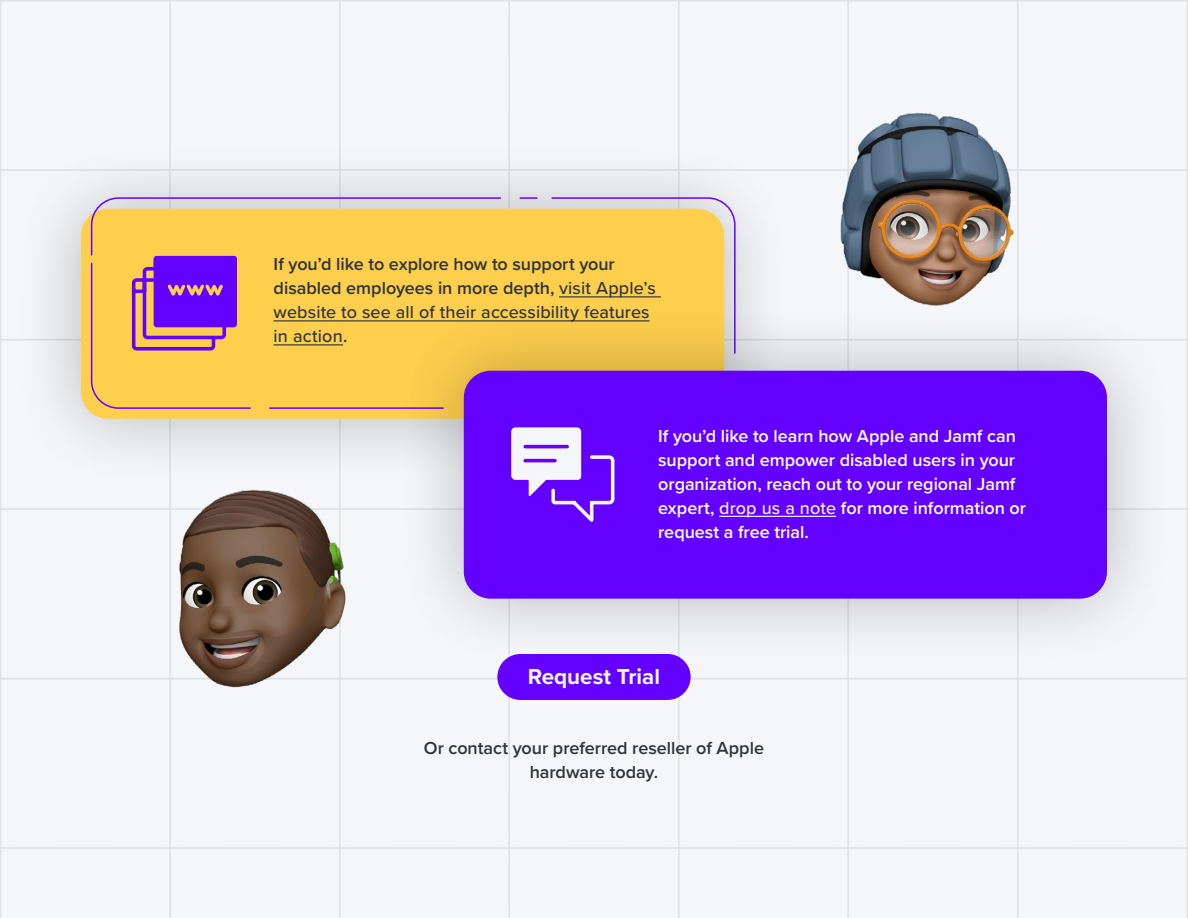
<style>
.page{position:relative;width:1188px;height:918px;background:#fff}
.page>*{position:absolute;margin:0;border:0;box-sizing:border-box;transform-origin:0 0}
.t1{font:700 22.5px "Proxima Nova";color:#f4f6f9}
.Paragraph-body-regul{font:600 18px/24px "Proxima Nova";letter-spacing:-.005em;color:#2f343a}
.Paragraph-body-regul-2{font:600 18px/24px "Proxima Nova";letter-spacing:-.005em;color:#fff}
.s1{font-weight:500}
.s2{font-weight:500;color:#f4f6f9}
</style>
<div class="page">
<div style="left:0;top:0;width:237px;height:237px;background:#f4f6f9"></div>
<div style="left:104px;top:0;width:302px;height:237px;background:#f4f6f9"></div>
<div style="left:273px;top:0;width:303px;height:237px;background:#f4f6f9"></div>
<div style="left:443px;top:0;width:302px;height:237px;background:#f4f6f9"></div>
<div style="left:612px;top:0;width:303px;height:237px;background:#f4f6f9"></div>
<div style="left:782px;top:0;width:302px;height:237px;background:#f4f6f9"></div>
<div style="left:951px;top:0;width:237px;height:237px;background:#f4f6f9"></div>
<div style="left:0;top:612px;width:237px;height:303px;background:#f4f6f9"></div>
<div style="left:104px;top:612px;width:302px;height:303px;background:#f4f6f9"></div>
<div style="left:273px;top:612px;width:303px;height:303px;background:#f4f6f9"></div>
<div style="left:443px;top:612px;width:302px;height:303px;background:#f4f6f9"></div>
<div style="left:612px;top:612px;width:303px;height:303px;background:#f4f6f9"></div>
<div style="left:782px;top:612px;width:302px;height:303px;background:#f4f6f9"></div>
<div style="left:951px;top:612px;width:237px;height:303px;background:#f4f6f9"></div>
<div style="left:0;top:103px;width:237px;height:303px;background:#f4f6f9"></div>
<div style="left:782px;top:103px;width:302px;height:303px;background:#f4f6f9"></div>
<div style="left:951px;top:103px;width:237px;height:303px;background:#f4f6f9"></div>
<div style="left:0;top:442px;width:237px;height:303px;background:#f4f6f9"></div>
<div style="left:951px;top:442px;width:237px;height:303px;background:#f4f6f9"></div>
<svg style="left:0;top:847px;width:1188px;height:71px"></svg>
<div style="left:12px;top:139px;width:782px;height:349px;background:#000;opacity:.25"></div>
<div style="left:81px;top:209px;width:643px;height:210px;background:#fecf4d;border-radius:27px"></div>
<svg style="left:551px;top:197px;width:185px;height:105px"></svg>
<svg style="left:90px;top:197px;width:412px;height:212px"></svg>
<svg style="left:520px;top:197px;width:17px;height:2px"></svg>
<div style="left:520px;top:654px;width:148px;height:46px;background:#6400ff"></div>
<div style="left:497px;top:654px;width:46px;height:46px;background:#6400ff;border-radius:50%"></div>
<div style="left:645px;top:654px;width:46px;height:46px;background:#6400ff;border-radius:50%"></div>
<div style="left:395px;top:302px;width:782px;height:366px;background:#000;opacity:.25"></div>
<div style="left:464px;top:371px;width:643px;height:228px;background:#6400ff;border-radius:27px"></div>
<hr style="left:719px;top:516px;width:117px;height:1px;background:#f4f6f9">
<svg style="left:511px;top:427px;width:104px;height:95px"></svg>
<hr style="left:525px;top:445px;width:42px;height:3px;background:#6400ff">
<hr style="left:525px;top:459px;width:30px;height:3px;background:#6400ff">
<img style="left:118px;top:450px;width:283px;height:281px">
<img style="left:807px;top:67px;width:248px;height:284px">
<p class="Paragraph-body-regul" style="left:274px;top:252px;width:384px">If you’d like to explore how to support your disabled employees in more depth, <span class="s1">visit Apple’s website to see all of their accessibility features in action</span>.</p>
<p class="Paragraph-body-regul-2" style="left:658px;top:423px;width:369px">If you’d like to learn how Apple and Jamf can support and empower disabled users in your organization, reach out to your regional Jamf expert, <span class="s2">drop us a note</span> for more information or request a free trial.</p>
<p class="t1" style="left:528px;top:660px;width:134px">Request Trial</p>
<p class="Paragraph-body-regul" style="left:424px;top:735px;width:342px;text-align:center">Or contact your preferred reseller of Apple hardware today.</p>
</div>
